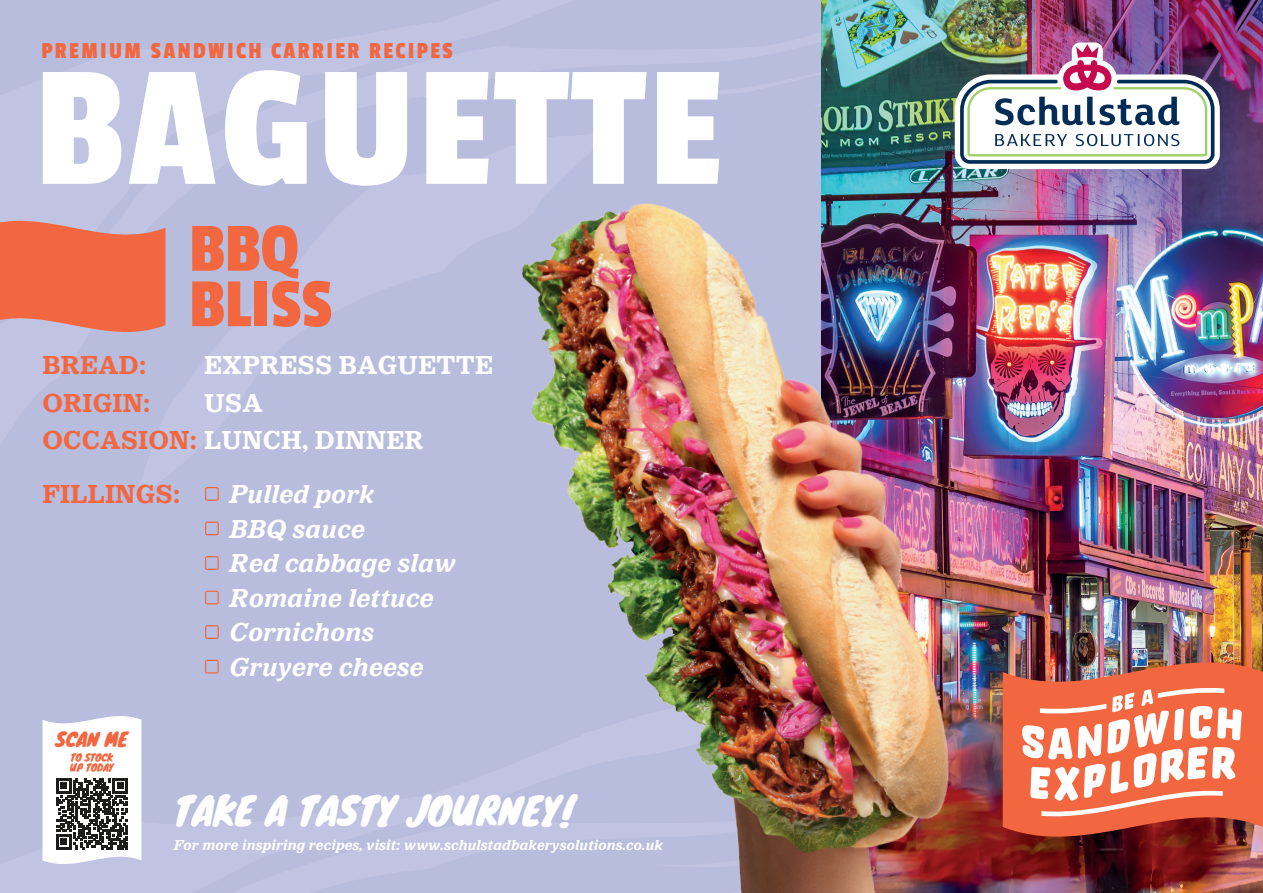
<style>
.page{position:relative;width:1263px;height:893px;background:#b8bcdd}
.page>*{position:absolute;margin:0;border:0;box-sizing:border-box;transform-origin:0 0}
.t1{font:180px "Passion One";letter-spacing:.02em;color:#fff}
.t2{font:72px/55.5px "Passion One";color:#f26640}
.t3{font:37.5px "Knewave";letter-spacing:-.005em;color:#fff}
.t4{font:italic 700 27px/34.5px "LM Serif";letter-spacing:.01em;color:#fff}
.t5{font:700 27px/37.5px "LM Serif";letter-spacing:.01em;color:#fff;text-align:center}
.t6{font:700 27px "LM Serif";letter-spacing:.01em;color:#f26640}
.t7{font:24px "Passion One";letter-spacing:.1em;color:#f26640}
.t8{font:19.05px "Knewave";letter-spacing:-.005em;color:#f26640}
.t9{font:italic 700 15px "LM Serif";letter-spacing:.01em;color:#fff}
.t10{font:10.05px/10.9px "Knewave";letter-spacing:-.005em;color:#f26640}
.s1{color:#f26640}
</style>
<div class="page">
<div style="left:205px;top:487px;width:14px;height:14px;border:1px solid #f26640;border-radius:2px"></div>
<div style="left:205px;top:522px;width:14px;height:13px;border:1px solid #f26640;border-radius:2px"></div>
<div style="left:205px;top:556px;width:14px;height:14px;border:1px solid #f26640;border-radius:2px"></div>
<div style="left:205px;top:591px;width:14px;height:13px;border:1px solid #f26640;border-radius:2px"></div>
<div style="left:205px;top:625px;width:14px;height:14px;border:1px solid #f26640;border-radius:2px"></div>
<div style="left:205px;top:660px;width:14px;height:13px;border:1px solid #f26640;border-radius:2px"></div>
<img style="left:822px;top:0;width:441px;height:893px">
<img style="left:521px;top:166px;width:462px;height:727px">
<svg style="left:0;top:220px;width:165px;height:112px;background:#eb7154"></svg>
<img style="left:955px;top:43px;width:265px;height:126px">
<svg style="left:42px;top:716px;width:100px;height:149px;background:#c6c6c8"></svg>
<div style="left:61px;top:838px;width:6px;height:7px;background:#1d1d1b"></div>
<img style="left:1003px;top:638px;width:260px;height:222px">
<svg style="left:1022px;top:687px;width:220px;height:133px;background:#f59a82"></svg>
<p class="t7" style="left:41px;top:37px;width:413px">PREMIUM SANDWICH CARRIER RECIPES</p>
<h1 class="t1" style="left:35px;top:34px;width:688px">BAGUETTE</h1>
<h2 class="t2" style="left:189px;top:220px;width:145px">BBQ<br>BLISS</h2>
<p class="t6" style="left:43px;top:350px;width:105px">BREAD:</p>
<p class="t5" style="left:204px;top:347px;width:290px">EXPRESS BAGUETTE</p>
<p class="t6" style="left:43px;top:388px;width:109px">ORIGIN:</p>
<p class="t5" style="left:43px;top:384px;width:382px">USA<br><span class="s1">OCCASION:</span> LUNCH, DINNER</p>
<p class="t6" style="left:43px;top:479px;width:139px">FILLINGS:</p>
<p class="t4" style="left:230px;top:477px;width:228px">Pulled pork<br>BBQ sauce<br>Red cabbage slaw<br>Romaine lettuce<br>Cornichons<br>Gruyere cheese</p>
<p class="t8" style="left:55px;top:724px;width:74px">SCAN ME</p>
<p class="t10" style="left:70px;top:751px;width:45px">TO STOCK<br>UP TODAY</p>
<h3 class="t3" style="left:174px;top:781px;width:401px">TAKE A TASTY JOURNEY!</h3>
<p class="t9" style="left:174px;top:837px;width:491px">For more inspiring recipes, visit: www.schulstadbakerysolutions.co.uk</p>
</div>
